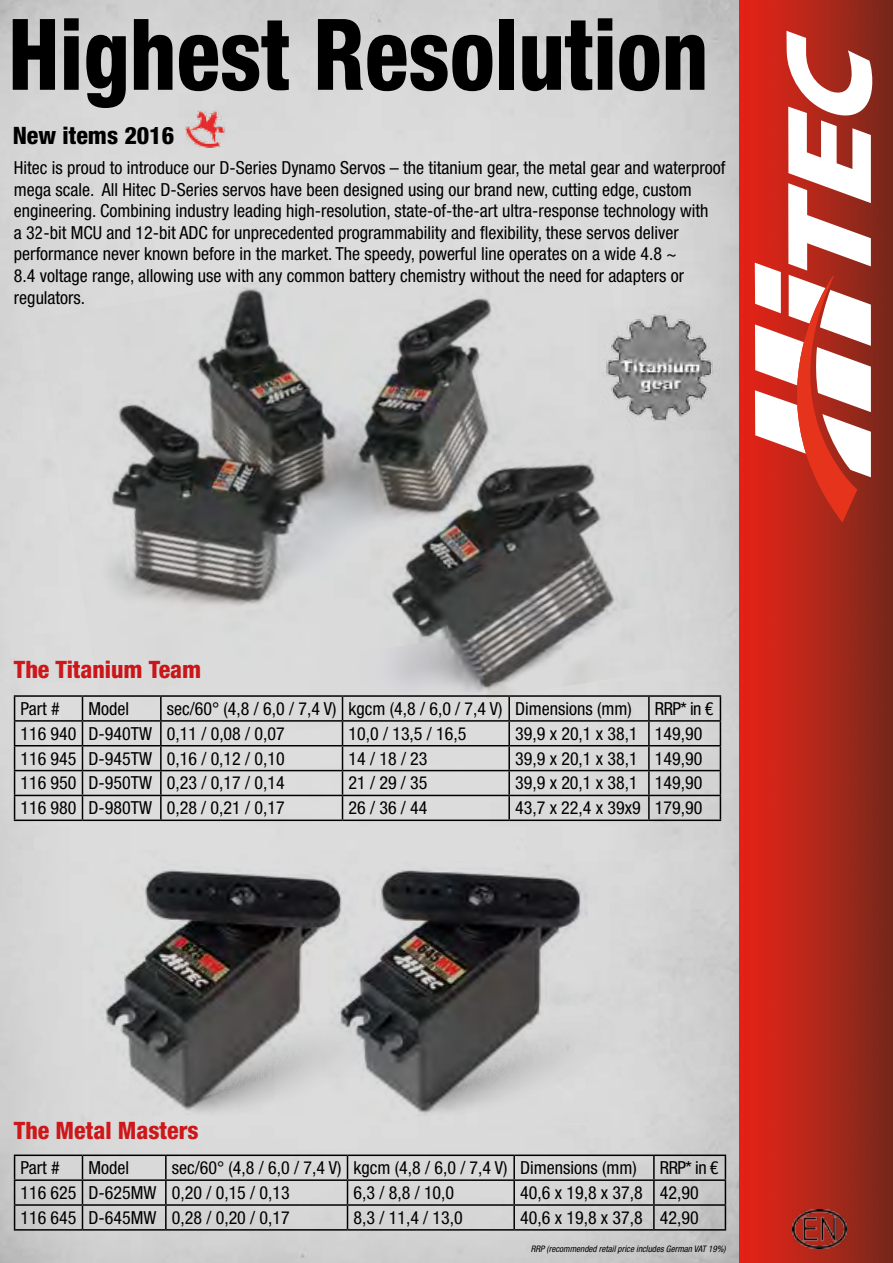
<style>
.page{position:relative;width:893px;height:1263px;background:#fff}
.page>*{position:absolute;margin:0;border:0;box-sizing:border-box;transform-origin:0 0}
.t1{font:800 condensed 99px "Helvetica Neue LT Std";color:#000;scale:.91 1}
.t2{font:800 condensed 24px "Helvetica Neue LT Std";color:#cd171a}
.t3{font:800 condensed 24px "Helvetica Neue LT Std";color:#000}
.t4{font:condensed 18px/21.6px "Helvetica Neue LT Std";color:#000}
.t5{font:italic condensed 9px "Helvetica Neue LT Std";color:#000}
</style>
<div class="page">
<img style="left:0;top:0;width:740px;height:1263px">
<img style="left:740px;top:0;width:153px;height:1263px">
<svg style="left:755px;top:31px;width:117px;height:492px"></svg>
<hr style="left:14px;top:695px;width:68px;height:2px;background:#000">
<hr style="left:649px;top:695px;width:72px;height:2px;background:#000">
<hr style="left:14px;top:720px;width:68px;height:2px;background:#000">
<hr style="left:649px;top:720px;width:72px;height:2px;background:#000">
<hr style="left:14px;top:745px;width:68px;height:1px;background:#000">
<hr style="left:160px;top:746px;width:2px;height:24px;background:#000">
<hr style="left:508px;top:746px;width:2px;height:24px;background:#000">
<hr style="left:649px;top:745px;width:72px;height:1px;background:#000">
<hr style="left:648px;top:746px;width:2px;height:24px;background:#000">
<hr style="left:14px;top:770px;width:68px;height:1px;background:#000">
<hr style="left:82px;top:770px;width:79px;height:1px;background:#000">
<hr style="left:161px;top:770px;width:181px;height:1px;background:#000">
<hr style="left:160px;top:771px;width:2px;height:24px;background:#000">
<hr style="left:342px;top:770px;width:167px;height:1px;background:#000">
<hr style="left:509px;top:770px;width:140px;height:1px;background:#000">
<hr style="left:508px;top:771px;width:2px;height:24px;background:#000">
<hr style="left:649px;top:770px;width:72px;height:1px;background:#000">
<hr style="left:648px;top:771px;width:2px;height:24px;background:#000">
<hr style="left:14px;top:795px;width:68px;height:1px;background:#000">
<svg style="left:14px;top:697px;width:1px;height:122px"></svg>
<hr style="left:82px;top:795px;width:79px;height:1px;background:#000">
<svg style="left:82px;top:762px;width:1px;height:57px"></svg>
<hr style="left:161px;top:795px;width:181px;height:1px;background:#000">
<hr style="left:160px;top:796px;width:2px;height:23px;background:#000">
<hr style="left:342px;top:795px;width:167px;height:1px;background:#000">
<svg style="left:342px;top:762px;width:1px;height:57px"></svg>
<hr style="left:509px;top:795px;width:140px;height:1px;background:#000">
<hr style="left:508px;top:796px;width:2px;height:23px;background:#000">
<hr style="left:649px;top:795px;width:72px;height:1px;background:#000">
<hr style="left:648px;top:796px;width:2px;height:23px;background:#000">
<svg style="left:720px;top:697px;width:1px;height:122px"></svg>
<hr style="left:14px;top:819px;width:68px;height:2px;background:#000">
<hr style="left:82px;top:819px;width:79px;height:2px;background:#000">
<hr style="left:161px;top:819px;width:181px;height:2px;background:#000">
<hr style="left:342px;top:819px;width:167px;height:2px;background:#000">
<hr style="left:509px;top:819px;width:140px;height:2px;background:#000">
<hr style="left:649px;top:819px;width:72px;height:2px;background:#000">
<hr style="left:14px;top:1154px;width:68px;height:2px;background:#000">
<hr style="left:82px;top:1154px;width:84px;height:2px;background:#000">
<hr style="left:166px;top:1154px;width:181px;height:2px;background:#000">
<hr style="left:165px;top:1156px;width:2px;height:23px;background:#000">
<hr style="left:347px;top:1154px;width:167px;height:2px;background:#000">
<hr style="left:514px;top:1154px;width:140px;height:2px;background:#000">
<hr style="left:513px;top:1156px;width:2px;height:23px;background:#000">
<hr style="left:654px;top:1154px;width:72px;height:2px;background:#000">
<hr style="left:653px;top:1156px;width:2px;height:23px;background:#000">
<hr style="left:14px;top:1179px;width:68px;height:2px;background:#000">
<hr style="left:82px;top:1179px;width:84px;height:2px;background:#000">
<hr style="left:166px;top:1179px;width:181px;height:2px;background:#000">
<hr style="left:165px;top:1181px;width:2px;height:23px;background:#000">
<hr style="left:347px;top:1179px;width:167px;height:2px;background:#000">
<hr style="left:514px;top:1179px;width:140px;height:2px;background:#000">
<hr style="left:513px;top:1181px;width:2px;height:23px;background:#000">
<hr style="left:654px;top:1179px;width:72px;height:2px;background:#000">
<hr style="left:653px;top:1181px;width:2px;height:23px;background:#000">
<hr style="left:14px;top:1204px;width:68px;height:2px;background:#000">
<svg style="left:14px;top:1156px;width:1px;height:73px"></svg>
<hr style="left:82px;top:1204px;width:84px;height:2px;background:#000">
<svg style="left:82px;top:1156px;width:1px;height:73px"></svg>
<hr style="left:166px;top:1204px;width:181px;height:2px;background:#000">
<hr style="left:165px;top:1206px;width:2px;height:23px;background:#000">
<hr style="left:347px;top:1204px;width:167px;height:2px;background:#000">
<svg style="left:347px;top:1156px;width:1px;height:73px"></svg>
<hr style="left:514px;top:1204px;width:140px;height:2px;background:#000">
<hr style="left:513px;top:1206px;width:2px;height:23px;background:#000">
<hr style="left:654px;top:1204px;width:72px;height:2px;background:#000">
<hr style="left:653px;top:1206px;width:2px;height:23px;background:#000">
<svg style="left:725px;top:1156px;width:1px;height:73px"></svg>
<hr style="left:14px;top:1229px;width:68px;height:1px;background:#000">
<hr style="left:82px;top:1229px;width:84px;height:1px;background:#000">
<hr style="left:166px;top:1229px;width:181px;height:1px;background:#000">
<hr style="left:347px;top:1229px;width:167px;height:1px;background:#000">
<hr style="left:514px;top:1229px;width:140px;height:1px;background:#000">
<hr style="left:654px;top:1229px;width:72px;height:1px;background:#000">
<img style="left:186px;top:110px;width:39px;height:38px">
<img style="left:329px;top:861px;width:259px;height:261px">
<svg style="left:170px;top:1002px;width:477px;height:118px;background:#a1a1a1"></svg>
<img style="left:89px;top:851px;width:270px;height:264px">
<img style="left:36px;top:224px;width:639px;height:538px">
<img style="left:589px;top:306px;width:137px;height:124px">
<img style="left:792px;top:1209px;width:55px;height:40px">
<h1 class="t1" style="left:8px;top:-7px;width:771px">Highest Resolution</h1>
<h2 class="t3" style="left:13px;top:120px;width:163px">New items 2016</h2>
<p class="t4" style="left:14px;top:157px;width:713px">Hitec is proud to introduce our D-Series Dynamo Servos – the titanium gear, the metal gear and waterproof mega scale. All Hitec D-Series servos have been designed using our brand new, cutting edge, custom engineering. Combining industry leading high-resolution, state-of-the-art ultra-response technology with<br>a 32-bit MCU and 12-bit ADC for unprecedented programmability and flexibility, these servos deliver performance never known before in the market. The speedy, powerful line operates on a wide 4.8 ~<br>8.4 voltage range, allowing use with any common battery chemistry without the need for adapters or regulators.</p>
<h2 class="t2" style="left:14px;top:655px;width:189px">The Titanium Team</h2>
<p class="t4" style="left:21px;top:698px;width:41px">Part #</p>
<p class="t4" style="left:88px;top:698px;width:42px">Model</p>
<p class="t4" style="left:167px;top:698px;width:466px">sec/60° (4,8 / 6,0 / 7,4 V) kgcm (4,8 / 6,0 / 7,4 V) Dimensions (mm)</p>
<p class="t4" style="left:655px;top:698px;width:60px">RRP* in €</p>
<p class="t4" style="left:21px;top:722px;width:266px">116 940 D-940TW 0,11 / 0,08 / 0,07</p>
<p class="t4" style="left:348px;top:722px;width:120px">10,0 / 13,5 / 16,5</p>
<p class="t4" style="left:515px;top:722px;width:189px">39,9 x 20,1 x 38,1 149,90</p>
<p class="t4" style="left:21px;top:747px;width:266px">116 945 D-945TW 0,16 / 0,12 / 0,10</p>
<p class="t4" style="left:348px;top:747px;width:81px">14 / 18 / 23</p>
<p class="t4" style="left:515px;top:747px;width:189px">39,9 x 20,1 x 38,1 149,90</p>
<p class="t4" style="left:21px;top:772px;width:266px">116 950 D-950TW 0,23 / 0,17 / 0,14</p>
<p class="t4" style="left:348px;top:772px;width:81px">21 / 29 / 35</p>
<p class="t4" style="left:515px;top:772px;width:189px">39,9 x 20,1 x 38,1 149,90</p>
<p class="t4" style="left:20px;top:797px;width:266px">116 980 D-980TW 0,28 / 0,21 / 0,17</p>
<p class="t4" style="left:348px;top:797px;width:81px">26 / 36 / 44</p>
<p class="t4" style="left:515px;top:797px;width:189px">43,7 x 22,4 x 39x9 179,90</p>
<h2 class="t2" style="left:14px;top:1115px;width:186px">The Metal Masters</h2>
<p class="t4" style="left:21px;top:1157px;width:41px">Part #</p>
<p class="t4" style="left:88px;top:1157px;width:42px">Model</p>
<p class="t4" style="left:172px;top:1157px;width:466px">sec/60° (4,8 / 6,0 / 7,4 V) kgcm (4,8 / 6,0 / 7,4 V) Dimensions (mm)</p>
<p class="t4" style="left:660px;top:1157px;width:60px">RRP* in €</p>
<p class="t4" style="left:21px;top:1182px;width:271px">116 625 D-625MW 0,20 / 0,15 / 0,13</p>
<p class="t4" style="left:353px;top:1182px;width:102px">6,3 / 8,8 / 10,0</p>
<p class="t4" style="left:520px;top:1182px;width:180px">40,6 x 19,8 x 37,8 42,90</p>
<p class="t4" style="left:21px;top:1206px;width:271px">116 645 D-645MW 0,28 / 0,20 / 0,17</p>
<p class="t4" style="left:353px;top:1206px;width:111px">8,3 / 11,4 / 13,0</p>
<p class="t4" style="left:520px;top:1206px;width:180px">40,6 x 19,8 x 37,8 42,90</p>
<p class="t5" style="left:531px;top:1243px;width:197px">RRP (recommended retail price includes German VAT 19%)</p>
</div>
